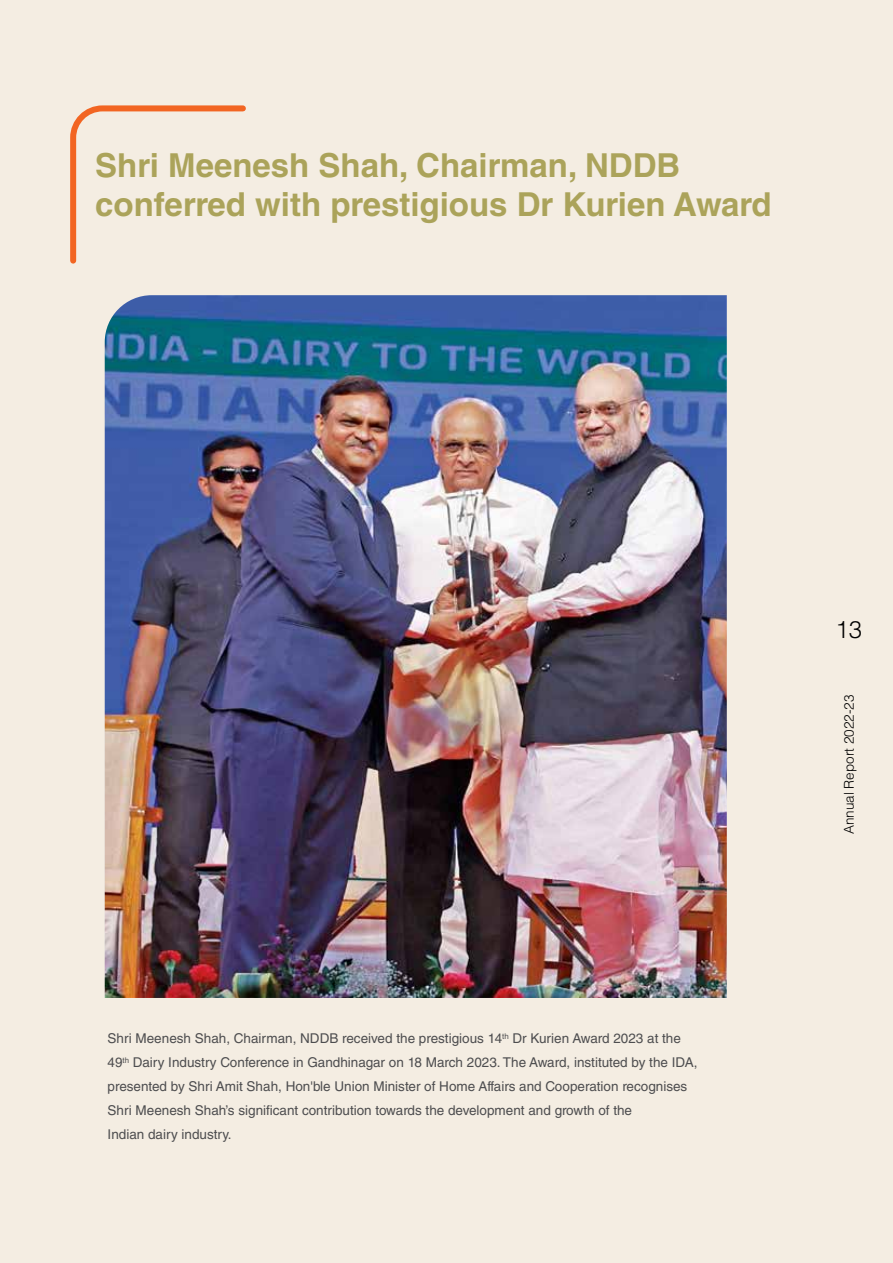
<style>
.page{position:relative;width:893px;height:1263px;background:#f4ede2}
.page>*{position:absolute;margin:0;border:0;box-sizing:border-box;transform-origin:0 0}
.t1{font:700 33px/39.6px "Helvetica LT Std";color:#aba35a}
.t2{font:300 24px "Helvetica LT Std";color:#000}
.t3{font:13.5px/24px "Helvetica LT Std";color:#4d4d4f}
.t4{font:300 13.5px "Helvetica LT Std";color:#000}
</style>
<div class="page">
<img style="left:105px;top:295px;width:622px;height:703px">
<svg style="left:70px;top:105px;width:176px;height:159px"></svg>
<h1 class="t1" style="left:95px;top:145px;width:678px">Shri Meenesh Shah, Chairman, NDDB conferred with prestigious Dr Kurien Award</h1>
<p class="t3" style="left:108px;top:1026px;width:591px">Shri Meenesh Shah, Chairman, NDDB received the prestigious 14<sup>th</sup> Dr Kurien Award 2023 at the 49<sup>th</sup> Dairy Industry Conference in Gandhinagar on 18 March 2023. The Award, instituted by the IDA, presented by Shri Amit Shah, Hon'ble Union Minister of Home Affairs and Cooperation recognises Shri Meenesh Shah’s significant contribution towards the development and growth of the<br>Indian dairy industry.</p>
<h2 class="t2" style="left:836px;top:614px;width:28px">13</h2>
<p class="t4" style="left:840px;top:834px;width:141px;rotate:-90deg">Annual Report 2022-23</p>
</div>
